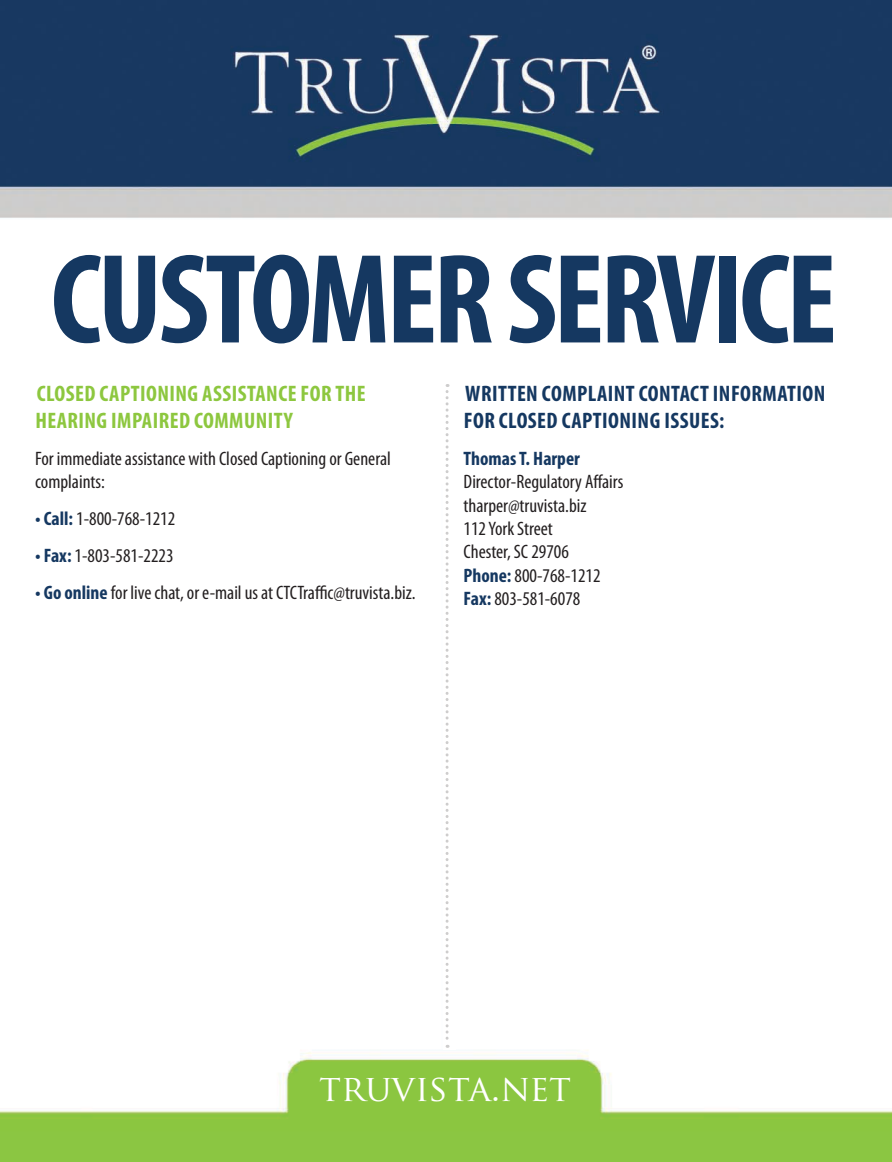
<style>
.page{position:relative;width:892px;height:1162px;background:#fff}
.page>*{position:absolute;margin:0;border:0;box-sizing:border-box;transform-origin:0 0}
.t1{font:700 condensed 128.7px "Myriad Pro";letter-spacing:-.03em;color:#153861}
.t2{font:36px "Trajan Pro";color:#fff}
.t3{font:700 condensed 22.5px/27px "Myriad Pro";letter-spacing:.02em;color:#153861}
.t4{font:700 condensed 22.5px/27px "Myriad Pro";letter-spacing:.02em;color:#8dc73f}
.t5{font:condensed 19.5px/23.4px "Myriad Pro";color:#231f20}
.t6{font:700 condensed 19.5px "Myriad Pro";color:#153861}
.s1{font-weight:700;color:#153861}
</style>
<div class="page">
<img style="left:0;top:0;width:891px;height:1161px">
<div style="left:442px;top:369px;width:13px;height:680px;background:#fff"></div>
<svg style="left:445px;top:384px;width:3px;height:663px"></svg>
<h1 class="t1" style="left:51px;top:219px;width:104px">CUSTOMER</h1>
<h1 class="t1" style="left:506px;top:219px;width:320px">SERVICE</h1>
<p class="t4" style="left:35px;top:379px;width:332px">CLOSED CAPTIONING ASSISTANCE FOR THE<br>HEARING IMPAIRED COMMUNITY</p>
<p class="t5" style="left:35px;top:446px;width:357px">For immediate assistance with Closed Captioning or General complaints:</p>
<p class="t5" style="left:35px;top:506px;width:142px"><span class="s1">• CALL:</span> 1-800-768-1212</p>
<p class="t5" style="left:35px;top:543px;width:140px"><span class="s1">• FAX:</span> 1-803-581-2223</p>
<p class="t5" style="left:35px;top:580px;width:382px"><span class="s1">• GO ONLINE</span> for live chat, or e-mail us at CTCTraffic@truvista.biz.</p>
<p class="t3" style="left:463px;top:379px;width:360px">WRITTEN COMPLAINT CONTACT INFORMATION<br>FOR CLOSED CAPTIONING ISSUES:</p>
<p class="t6" style="left:463px;top:446px;width:118px">THOMAS T. HARPER</p>
<p class="t5" style="left:463px;top:470px;width:161px">Director-Regulatory Affairs tharper@truvista.biz<br>112 York Street<br>Chester, SC 29706<br><span class="s1">PHONE:</span> 800-768-1212<br><span class="s1">FAX:</span> 803-581-6078</p>
<h2 class="t2" style="left:319px;top:1064px;width:253px">TRUVISTA.NET</h2>
</div>
